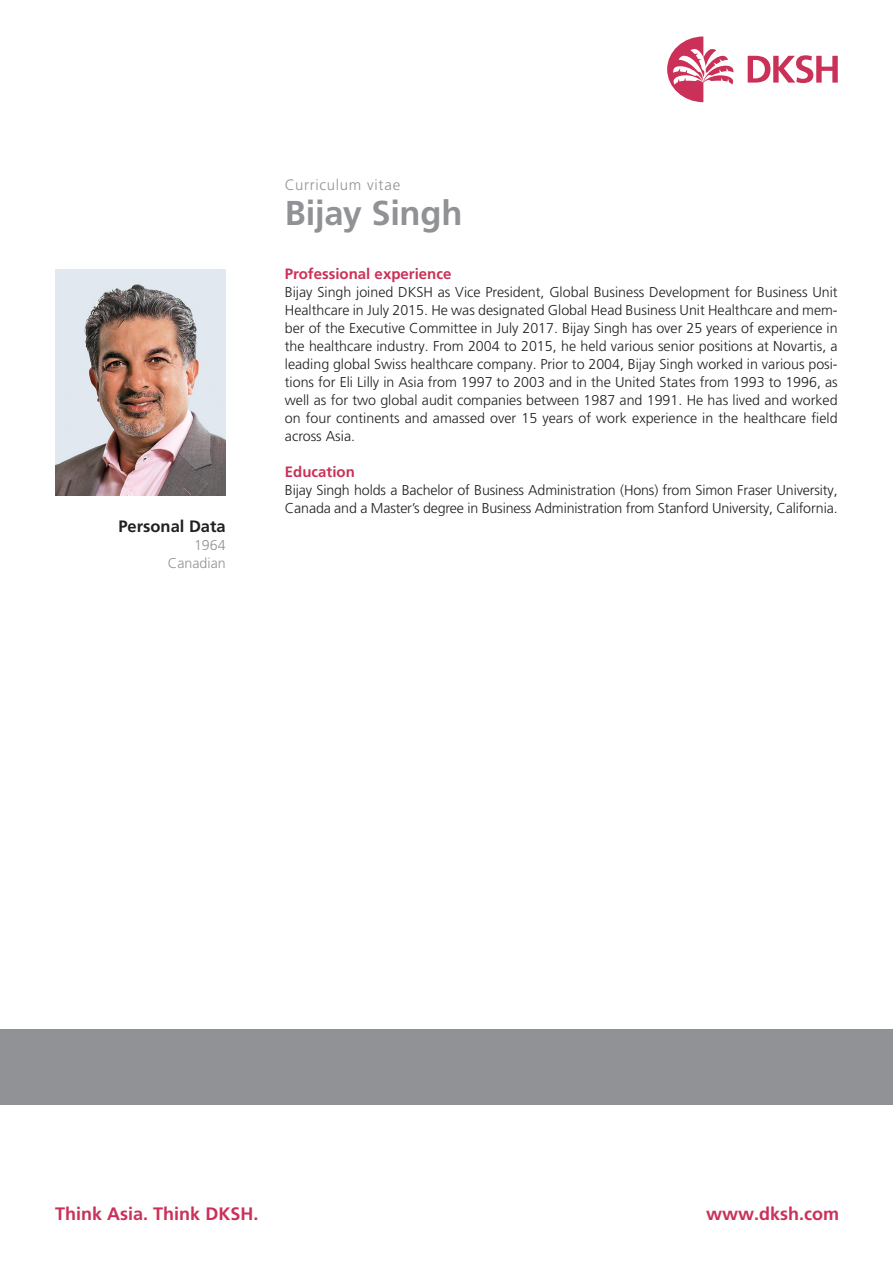
<style>
.page{position:relative;width:893px;height:1263px;background:#fff}
.page>*{position:absolute;margin:0;border:0;box-sizing:border-box;transform-origin:0 0}
.t1{font:700 34.5px "Frutiger LT Pro";letter-spacing:-.01em;color:#919295}
.t2{font:700 18px "Frutiger LT Pro";color:#cb3158}
.t3{font:700 16.5px "Frutiger LT Pro";color:#231f20}
.t4{font:700 15px "Frutiger LT Pro";color:#cb3158}
.t5{font:300 15px "Frutiger LT Pro";letter-spacing:.05em;color:#919295}
.t6{font:300 14.25px/18px "Frutiger LT Pro";letter-spacing:-.01em;color:#231f20;text-align:justify}
.t7{font:300 14.25px "Frutiger LT Pro";color:#919295}
</style>
<div class="page">
<img style="left:56px;top:269px;width:170px;height:227px">
<div style="left:0;top:1030px;width:893px;height:75px;background:#919295"></div>
<svg style="left:748px;top:55px;width:90px;height:28px"></svg>
<svg style="left:667px;top:36px;width:66px;height:66px"></svg>
<p class="t3" style="left:118px;top:516px;width:109px">Personal Data</p>
<p class="t7" style="left:194px;top:536px;width:33px">1964</p>
<p class="t7" style="left:168px;top:554px;width:59px">Canadian</p>
<p class="t5" style="left:285px;top:176px;width:117px">Curriculum vitae</p>
<p class="t1" style="left:285px;top:193px;width:179px">Bijay Singh</p>
<p class="t4" style="left:285px;top:265px;width:168px">Professional experience</p>
<p class="t6" style="left:285px;top:283px;width:554px">Bijay Singh joined DKSH as Vice President, Global Business Development for Business Unit Healthcare in July 2015. He was designated Global Head Business Unit Healthcare and mem&shy;ber of the Executive Committee in July 2017. Bijay Singh has over 25 years of experience in the healthcare industry. From 2004 to 2015, he held various senior positions at Novartis, a leading global Swiss healthcare company. Prior to 2004, Bijay Singh worked in various posi&shy;tions for Eli Lilly in Asia from 1997 to 2003 and in the United States from 1993 to 1996, as well as for two global audit companies between 1987 and 1991. He has lived and worked on four continents and amassed over 15 years of work experience in the healthcare field across Asia.</p>
<p class="t4" style="left:285px;top:463px;width:72px">Education</p>
<p class="t6" style="left:285px;top:481px;width:554px">Bijay Singh holds a Bachelor of Business Administration (Hons) from Simon Fraser University,<br>Canada and a Master’s degree in Business Administration from Stanford University, California.</p>
<p class="t2" style="left:55px;top:1203px;width:205px">Think Asia. Think DKSH.</p>
<p class="t2" style="left:706px;top:1203px;width:135px">www.dksh.com</p>
</div>
